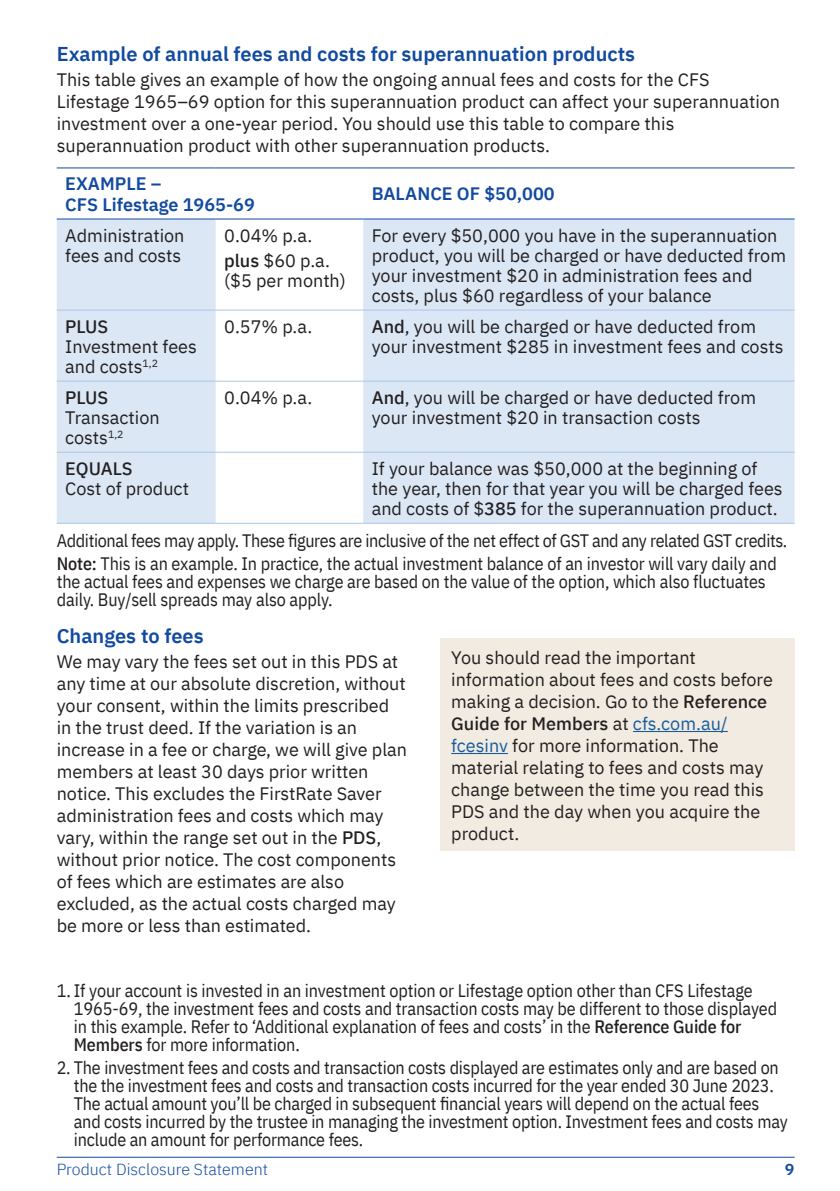
<style>
.page{position:relative;width:840px;height:1191px;background:#fff}
.page>*{position:absolute;margin:0;border:0;box-sizing:border-box;transform-origin:0 0}
.PDS_TEXT_Subhead_2{font:600 20px "IBM Plex Sans";color:#114aa0}
.PDS_TEXT_Body{font:18px/22px "IBM Plex Sans";color:#231f20}
.PDS_TEXT_Disclaimer{font:18px/18px "IBM Plex Sans Cond";letter-spacing:-.01em;color:#231f20}
.PDS_TEXT_Table_Body{font:18px/20px "IBM Plex Sans";color:#231f20}
.PDS_TEXT_Table_Column_Head{font:600 18px/20px "IBM Plex Sans";color:#114aa0}
.t1{font:300 16px "IBM Plex Sans";color:#114aa0}
.t2{font:600 16px "IBM Plex Sans";color:#114aa0}
.s1{font-weight:500}
.s2{color:#175d9e}
</style>
<div class="page">
<hr style="left:57px;top:1156px;width:737px;height:1px;background:#114aa0">
<svg style="left:57px;top:219px;width:737px;height:304px;fill:#dbe7f5"></svg>
<hr style="left:57px;top:309px;width:158px;height:1px;background:#adc6e6">
<hr style="left:215px;top:309px;width:148px;height:1px;background:#adc6e6">
<hr style="left:363px;top:309px;width:431px;height:1px;background:#adc6e6">
<hr style="left:57px;top:381px;width:158px;height:1px;background:#adc6e6">
<hr style="left:215px;top:381px;width:148px;height:1px;background:#adc6e6">
<hr style="left:363px;top:381px;width:431px;height:1px;background:#adc6e6">
<hr style="left:57px;top:452px;width:158px;height:1px;background:#adc6e6">
<hr style="left:215px;top:452px;width:148px;height:1px;background:#adc6e6">
<hr style="left:363px;top:452px;width:431px;height:1px;background:#adc6e6">
<hr style="left:57px;top:523px;width:158px;height:1px;background:#adc6e6">
<hr style="left:215px;top:523px;width:148px;height:1px;background:#adc6e6">
<hr style="left:363px;top:523px;width:431px;height:1px;background:#adc6e6">
<hr style="left:57px;top:167px;width:158px;height:1px;background:#114aa0">
<hr style="left:215px;top:167px;width:148px;height:1px;background:#114aa0">
<hr style="left:363px;top:167px;width:431px;height:1px;background:#114aa0">
<hr style="left:57px;top:218px;width:158px;height:1px;background:#114aa0">
<hr style="left:215px;top:218px;width:148px;height:1px;background:#114aa0">
<hr style="left:363px;top:218px;width:431px;height:1px;background:#114aa0">
<div style="left:439px;top:638px;width:355px;height:213px;background:#f1ebe1"></div>
<hr style="left:632px;top:731px;width:95px;height:1px;background:#175d9e">
<hr style="left:451px;top:753px;width:56px;height:1px;background:#175d9e">
<p class="PDS_TEXT_Subhead_2" style="left:57px;top:38px;width:579px">Example of annual fees and costs for superannuation products</p>
<p class="PDS_TEXT_Body" style="left:57px;top:67px;width:724px">This table gives an example of how the ongoing annual fees and costs for the CFS Lifestage 1965–69 option for this superannuation product can affect your superannuation investment over a one‑year period. You should use this table to compare this superannuation product with other superannuation products.</p>
<p class="PDS_TEXT_Table_Column_Head" style="left:65px;top:173px;width:191px">EXAMPLE –<br>CFS Lifestage 1965-69</p>
<p class="PDS_TEXT_Table_Column_Head" style="left:371px;top:183px;width:184px">BALANCE OF $50,000</p>
<p class="PDS_TEXT_Table_Body" style="left:65px;top:224px;width:121px">Administration fees and costs</p>
<p class="PDS_TEXT_Table_Body" style="left:224px;top:224px;width:89px">0.04% p.a.</p>
<p class="PDS_TEXT_Table_Body" style="left:371px;top:224px;width:415px">For every $50,000 you have in the superannuation product, you will be charged or have deducted from your investment $20 in administration fees and costs, plus $60 regardless of your balance</p>
<p class="PDS_TEXT_Table_Body" style="left:224px;top:249px;width:123px"><span class="s1">plus</span> $60 p.a. ($5 per month)</p>
<p class="PDS_TEXT_Table_Body" style="left:65px;top:315px;width:133px"><span class="s1">PLUS<br></span>Investment fees and costs<sup>1,2</sup></p>
<p class="PDS_TEXT_Table_Body" style="left:224px;top:315px;width:89px">0.57% p.a.</p>
<p class="PDS_TEXT_Table_Body" style="left:371px;top:315px;width:413px"><span class="s1">And</span>, you will be charged or have deducted from your investment $285 in investment fees and costs</p>
<p class="PDS_TEXT_Table_Body" style="left:65px;top:386px;width:96px"><span class="s1">PLUS<br></span>Transaction costs<sup>1,2</sup></p>
<p class="PDS_TEXT_Table_Body" style="left:224px;top:386px;width:89px">0.04% p.a.</p>
<p class="PDS_TEXT_Table_Body" style="left:371px;top:386px;width:385px"><span class="s1">And</span>, you will be charged or have deducted from your investment $20 in transaction costs</p>
<p class="PDS_TEXT_Table_Body" style="left:65px;top:457px;width:125px"><span class="s1">EQUALS<br></span>Cost of product</p>
<p class="PDS_TEXT_Table_Body" style="left:371px;top:457px;width:412px">If your balance was $50,000 at the beginning of the year, then for that year you will be charged fees and costs of $<span class="s1">385</span> for the superannuation product.</p>
<p class="PDS_TEXT_Disclaimer" style="left:57px;top:530px;width:731px">Additional fees may apply. These figures are inclusive of the net effect of GST and any related GST credits.</p>
<p class="PDS_TEXT_Disclaimer" style="left:57px;top:553px;width:721px"><span class="s1">Note:</span> This is an example. In practice, the actual investment balance of an investor will vary daily and the actual fees and expenses we charge are based on the value of the option, which also fluctuates daily. Buy/sell spreads may also apply.</p>
<p class="PDS_TEXT_Subhead_2" style="left:57px;top:620px;width:148px">Changes to fees</p>
<p class="PDS_TEXT_Body" style="left:57px;top:649px;width:351px">We may vary the fees set out in this PDS at any time at our absolute discretion, without your consent, within the limits prescribed in the trust deed. If the variation is an increase in a fee or charge, we will give plan members at least 30 days prior written notice. This excludes the FirstRate Saver administration fees and costs which may vary, within the range set out in the <span class="s1">PDS</span>, without prior notice. The cost components of fees which are estimates are also excluded, as the actual costs charged may be more or less than estimated.</p>
<p class="PDS_TEXT_Body" style="left:451px;top:645px;width:323px">You should read the important information about fees and costs before making a decision. Go to the <span class="s1">Reference<br>Guide for Members</span> at <span class="s2">cfs.com.au/ fcesinv</span> for more information. The material relating to fees and costs may change between the time you read this<br>PDS and the day when you acquire the product.</p>
<p class="PDS_TEXT_Disclaimer" style="left:74px;top:980px;width:704px;text-indent:-17px">1. If your account is invested in an investment option or Lifestage option other than CFS Lifestage 1965-69, the investment fees and costs and transaction costs may be different to those displayed in this example. Refer to ‘Additional explanation of fees and costs’ in the <span class="s1">Reference Guide for Members</span> for more information.</p>
<p class="PDS_TEXT_Disclaimer" style="left:74px;top:1056px;width:715px;text-indent:-17px">2. The investment fees and costs and transaction costs displayed are estimates only and are based on the the investment fees and costs and transaction costs incurred for the year ended 30 June 2023.<br>The actual amount you’ll be charged in subsequent financial years will depend on the actual fees and costs incurred by the trustee in managing the investment option. Investment fees and costs may include an amount for performance fees.</p>
<p class="t1" style="left:57px;top:1156px;width:213px">Product Disclosure Statement</p>
<p class="t2" style="left:784px;top:1156px;width:11px">9</p>
</div>
